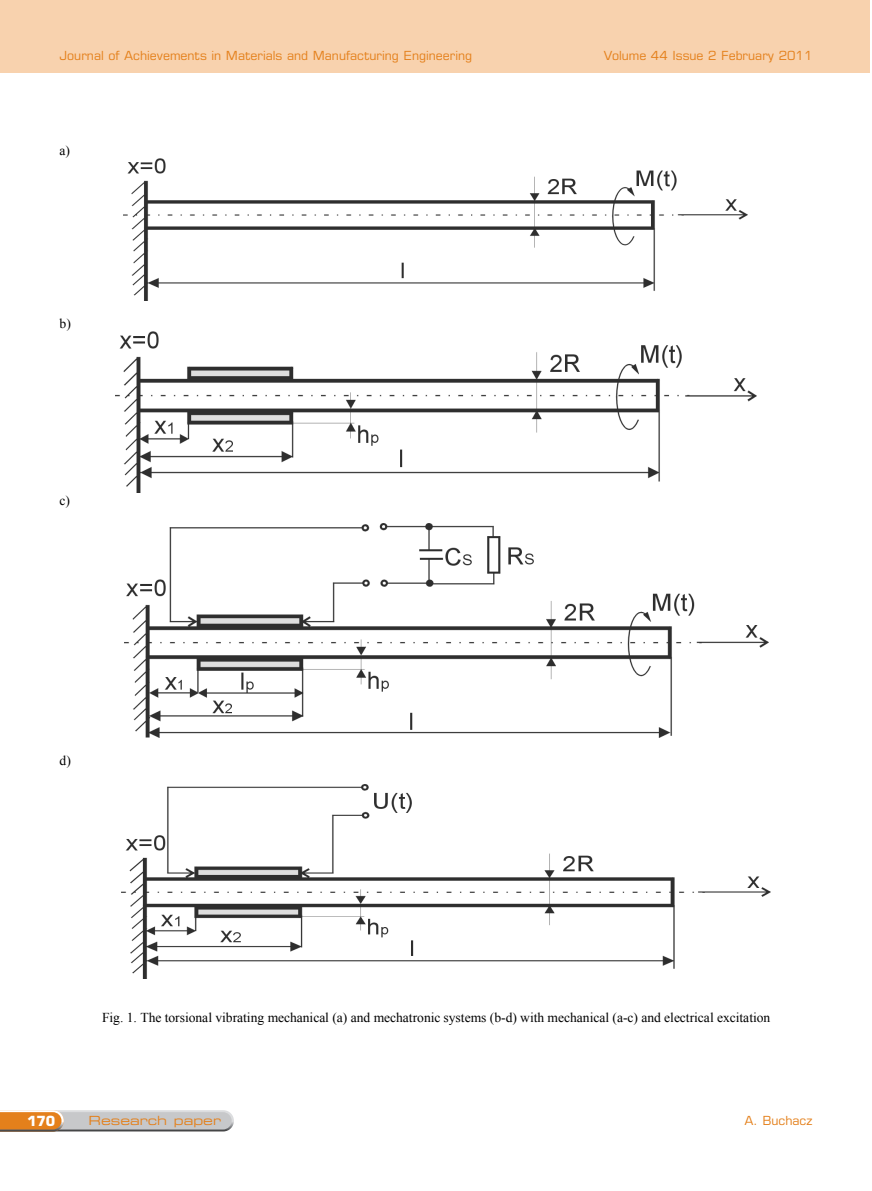
<style>
.page{position:relative;width:872px;height:1191px;background:#fff}
.page>*{position:absolute;margin:0;border:0;box-sizing:border-box;transform-origin:0 0}
.t1{font:700 14.1px "Eurostile LT Pro";color:#fff}
.t2{font:13.65px "Times New Roman";color:#000}
.stopka_i_naglowek{font:12.6px "Eurostile LT Pro";color:#e4801b}
.t3{font:12.6px "Eurostile LT Pro Ex 2";color:#e4801b}
</style>
<div class="page">
<svg style="left:0;top:1110px;width:234px;height:21px;background:#c8b39f"></svg>
<div style="left:0;top:0;width:870px;height:72px;background:#f8d2ae"></div>
<img style="left:124px;top:159px;width:624px;height:141px">
<img style="left:122px;top:784px;width:649px;height:195px">
<img style="left:125px;top:523px;width:643px;height:214px">
<img style="left:115px;top:331px;width:641px;height:161px">
<p class="stopka_i_naglowek" style="left:60px;top:48px;width:414px">Journal of Achievements in Materials and Manufacturing Engineering</p>
<p class="t2" style="left:60px;top:142px;width:12px">a)</p>
<p class="t2" style="left:60px;top:314px;width:13px">b)</p>
<p class="t2" style="left:60px;top:491px;width:12px">c)</p>
<p class="t2" style="left:60px;top:751px;width:13px">d)</p>
<p class="stopka_i_naglowek" style="left:604px;top:48px;width:210px">Volume 44 Issue 2 February 2011</p>
<p class="t2" style="left:102px;top:1008px;width:670px">Fig. 1. The torsional vibrating mechanical (a) and mechatronic systems (b-d) with mechanical (a-c) and electrical excitation</p>
<p class="t1" style="left:27px;top:1112px;width:30px">170</p>
<p class="t3" style="left:88px;top:1112px;width:134px">Research paper</p>
<p class="stopka_i_naglowek" style="left:744px;top:1113px;width:69px">A. Buchacz</p>
</div>
